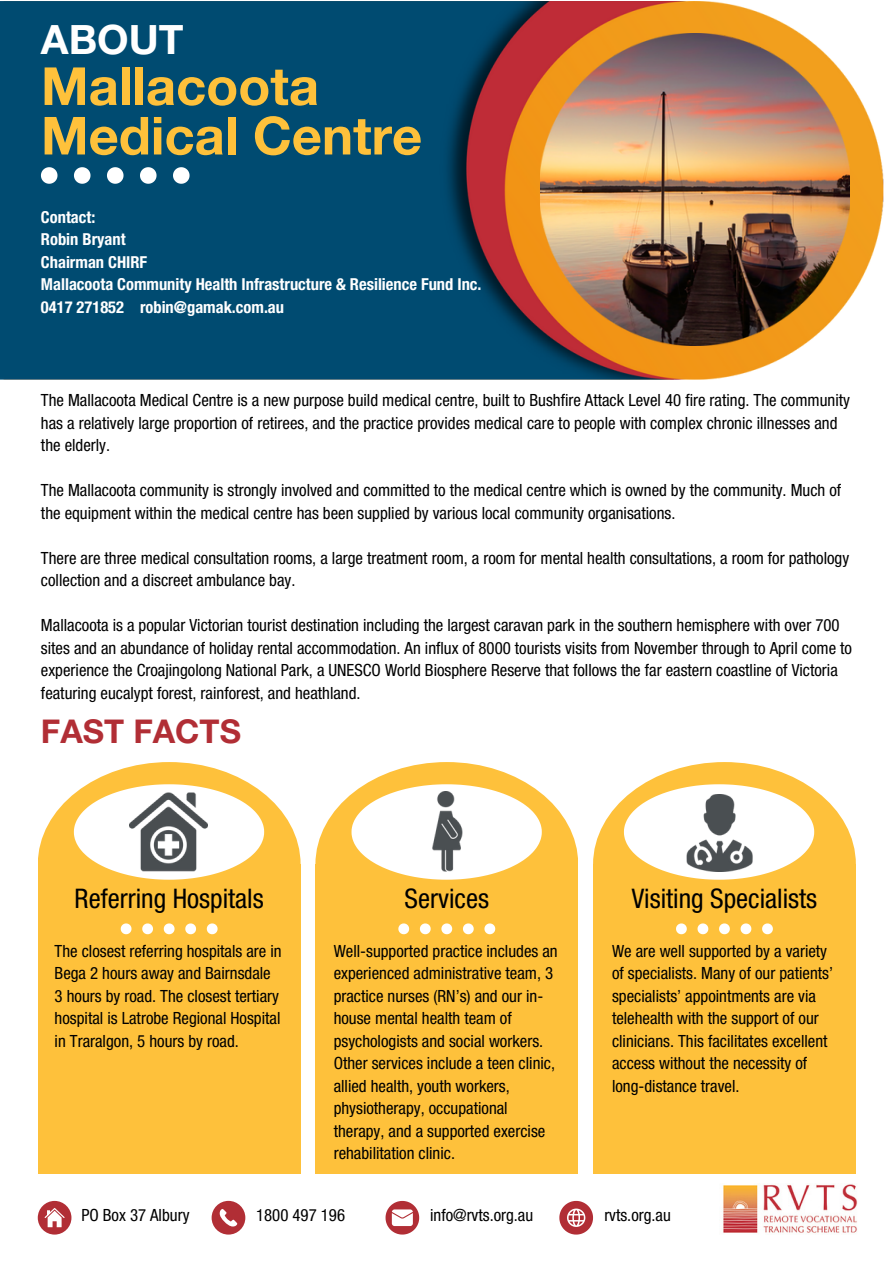
<style>
.page{position:relative;width:894px;height:1264px;background:#fff}
.page>*{position:absolute;margin:0;border:0;box-sizing:border-box;transform-origin:0 0}
.t1{font:700 52.5px/49.5px "Helvetica Neue LT Pro";color:#fec13b}
.t2{font:700 40.5px "Helvetica Neue LT Pro";color:#fff}
.t3{font:700 32.85px "Helvetica Neue LT Pro";color:#b12e35}
.t4{font:condensed 27px "Helvetica Neue LT Pro";color:#000}
.t5{font:condensed 16.8px/22.5px "Helvetica Neue LT Pro";color:#000}
.t6{font:700 condensed 16.5px/22.5px "Helvetica Neue LT Pro";color:#fff}
</style>
<div class="page">
<img style="left:723px;top:1184px;width:135px;height:49px">
<img style="left:0;top:1px;width:884px;height:378px">
<div style="left:38px;top:762px;width:262px;height:204px;background:#fec13b;border-radius:50%"></div>
<div style="left:38px;top:864px;width:262px;height:310px;background:#fec13b"></div>
<svg style="left:74px;top:784px;width:190px;height:95px"></svg>
<img style="left:129px;top:792px;width:79px;height:79px">
<div style="left:315px;top:864px;width:263px;height:310px;background:#fec13b"></div>
<div style="left:315px;top:762px;width:262px;height:204px;background:#fec13b;border-radius:50%"></div>
<svg style="left:351px;top:784px;width:190px;height:95px"></svg>
<img style="left:407px;top:791px;width:80px;height:80px">
<div style="left:593px;top:864px;width:262px;height:310px;background:#fec13b"></div>
<div style="left:593px;top:762px;width:262px;height:204px;background:#fec13b;border-radius:50%"></div>
<svg style="left:623px;top:784px;width:191px;height:95px"></svg>
<img style="left:681px;top:795px;width:76px;height:76px">
<svg style="left:41px;top:167px;width:16px;height:17px"></svg>
<svg style="left:74px;top:167px;width:16px;height:17px"></svg>
<svg style="left:107px;top:167px;width:16px;height:17px"></svg>
<svg style="left:140px;top:167px;width:16px;height:17px"></svg>
<svg style="left:173px;top:167px;width:16px;height:17px"></svg>
<svg style="left:121px;top:923px;width:10px;height:11px"></svg>
<svg style="left:142px;top:923px;width:11px;height:11px"></svg>
<svg style="left:164px;top:923px;width:10px;height:11px"></svg>
<svg style="left:185px;top:923px;width:11px;height:11px"></svg>
<svg style="left:207px;top:923px;width:10px;height:11px"></svg>
<svg style="left:398px;top:923px;width:11px;height:11px"></svg>
<svg style="left:420px;top:923px;width:10px;height:11px"></svg>
<svg style="left:441px;top:923px;width:11px;height:11px"></svg>
<svg style="left:463px;top:923px;width:10px;height:11px"></svg>
<svg style="left:484px;top:923px;width:11px;height:11px"></svg>
<svg style="left:676px;top:923px;width:10px;height:11px"></svg>
<svg style="left:697px;top:923px;width:11px;height:11px"></svg>
<svg style="left:719px;top:923px;width:10px;height:11px"></svg>
<svg style="left:740px;top:923px;width:11px;height:11px"></svg>
<svg style="left:762px;top:923px;width:10px;height:11px"></svg>
<svg style="left:385px;top:1200px;width:34px;height:34px"></svg>
<svg style="left:211px;top:1200px;width:34px;height:34px"></svg>
<svg style="left:559px;top:1200px;width:34px;height:34px"></svg>
<div style="left:38px;top:1200px;width:33px;height:34px;background:#b12e35;border-radius:50%"></div>
<svg style="left:45px;top:1208px;width:20px;height:19px"></svg>
<img style="left:540px;top:33px;width:309px;height:312px">
<p class="t2" style="left:41px;top:25px;width:144px">ABOUT</p>
<p class="t1" style="left:41px;top:69px;width:382px">Mallacoota<br>Medical Centre</p>
<p class="t6" style="left:41px;top:208px;width:442px">Contact:<br>Robin Bryant<br>Chairman CHIRF<br>Mallacoota Community Health Infrastructure &amp; Resilience Fund Inc.<br>0417 271852 robin@gamak.com.au</p>
<h3 class="t5" style="left:41px;top:391px;width:810px">The Mallacoota Medical Centre is a new purpose build medical centre, built to Bushfire Attack Level 40 fire rating. The community has a relatively large proportion of retirees, and the practice provides medical care to people with complex chronic illnesses and the elderly.</h3>
<p class="t5" style="left:41px;top:481px;width:801px">The Mallacoota community is strongly involved and committed to the medical centre which is owned by the community. Much of the equipment within the medical centre has been supplied by various local community organisations.</p>
<p class="t5" style="left:41px;top:548px;width:809px">There are three medical consultation rooms, a large treatment room, a room for mental health consultations, a room for pathology collection and a discreet ambulance bay.</p>
<h4 class="t5" style="left:41px;top:616px;width:812px">Mallacoota is a popular Victorian tourist destination including the largest caravan park in the southern hemisphere with over 700 sites and an abundance of holiday rental accommodation. An influx of 8000 tourists visits from November through to April come to experience the Croajingolong National Park, a UNESCO World Biosphere Reserve that follows the far eastern coastline of Victoria featuring eucalypt forest, rainforest, and heathland.</h4>
<p class="t3" style="left:41px;top:719px;width:201px">FAST FACTS</p>
<p class="t4" style="left:75px;top:888px;width:190px">Referring Hospitals</p>
<p class="t4" style="left:404px;top:888px;width:86px">Services</p>
<p class="t4" style="left:631px;top:888px;width:187px">Visiting Specialists</p>
<p class="t5" style="left:55px;top:941px;width:228px">The closest referring hospitals are in Bega 2 hours away and Bairnsdale 3 hours by road. The closest tertiary hospital is Latrobe Regional Hospital in Traralgon, 5 hours by road.</p>
<h4 class="t5" style="left:333px;top:941px;width:225px">Well-supported practice includes an experienced administrative team, 3 practice nurses (RN’s) and our in&shy;house mental health team of psychologists and social workers.<br>Other services include a teen clinic, allied health, youth workers, physiotherapy, occupational therapy, and a supported exercise rehabilitation clinic.</h4>
<p class="t5" style="left:612px;top:941px;width:222px">We are well supported by a variety of specialists. Many of our patients’ specialists’ appointments are via telehealth with the support of our clinicians. This facilitates excellent access without the necessity of long-distance travel.</p>
<p class="t5" style="left:81px;top:1205px;width:110px">PO Box 37 Albury</p>
<p class="t5" style="left:256px;top:1205px;width:90px">1800 497 196</p>
<p class="t5" style="left:430px;top:1205px;width:104px">info@rvts.org.au</p>
<h4 class="t5" style="left:604px;top:1205px;width:68px">rvts.org.au</h4>
</div>
